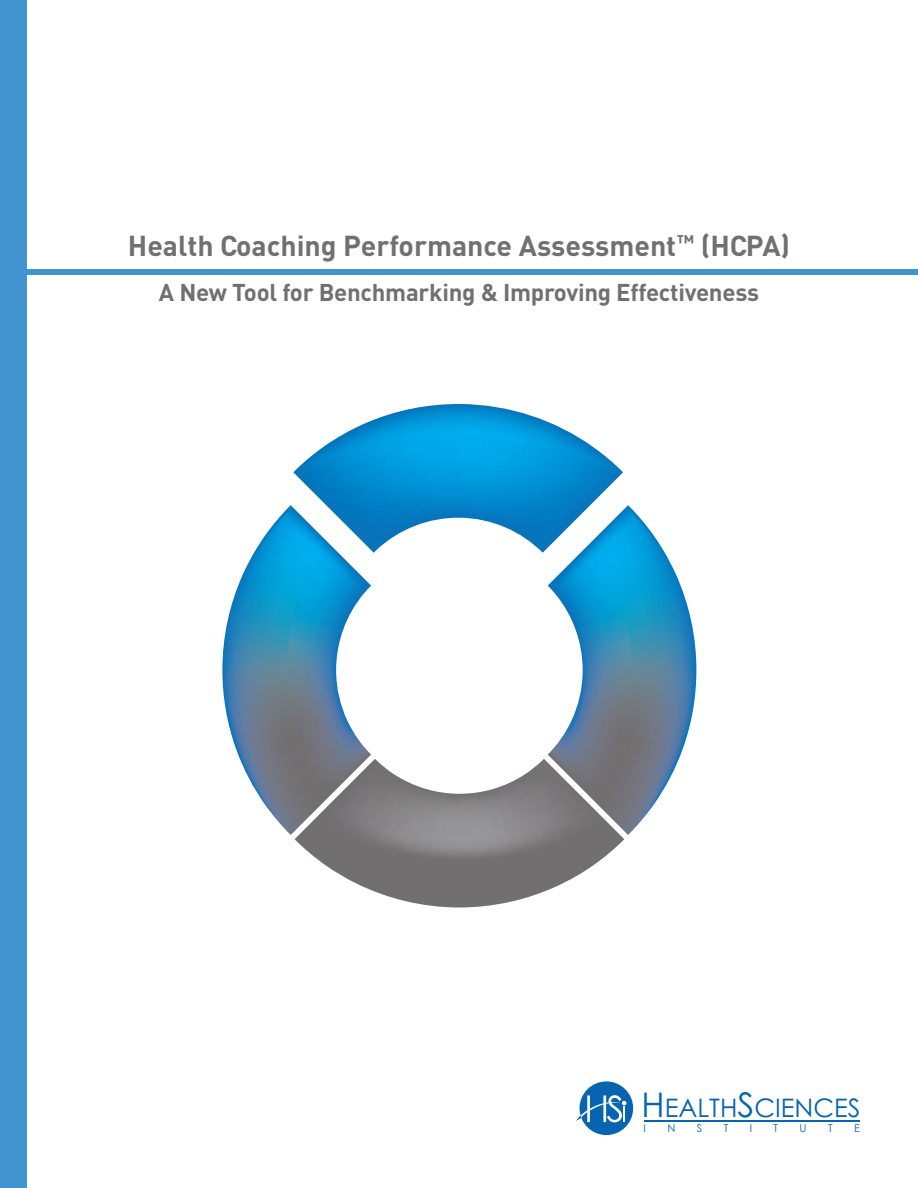
<style>
.page{position:relative;width:918px;height:1188px;background:#fff}
.page>*{position:absolute;margin:0;border:0;box-sizing:border-box;transform-origin:0 0}
.t1{font:34.05px "Century Gothic";color:#0764b0}
.t2{font:700 28.5px "DIN";color:#726f71}
.t3{font:25.5px "Century Gothic";color:#0764b0}
.t4{font:700 24px "DIN";letter-spacing:-.01em;color:#726f71}
.t5{font:10.8px "Century Gothic";color:#0764b0}
</style>
<div class="page">
<div style="left:0;top:0;width:27px;height:1188px;background:#4194d0"></div>
<svg style="left:293px;top:404px;width:330px;height:149px"></svg>
<svg style="left:548px;top:505px;width:148px;height:330px"></svg>
<svg style="left:295px;top:759px;width:329px;height:149px"></svg>
<svg style="left:222px;top:505px;width:149px;height:330px"></svg>
<hr style="left:644px;top:1120px;width:215px;height:2px;background:#0764b0">
<div style="left:580px;top:1081px;width:53px;height:54px;background:#0764b0;border-radius:50%"></div>
<svg style="left:576px;top:1095px;width:50px;height:27px"></svg>
<div style="left:11px;top:269px;width:907px;height:6px;background:#4194d0"></div>
<p class="t2" style="left:128px;top:229px;width:664px">Health Coaching Performance Assessment<sup>™</sup> (HCPA)</p>
<p class="t4" style="left:159px;top:278px;width:602px">A New Tool for Benchmarking &amp; Improving Effectiveness</p>
<h1 class="t1" style="left:642px;top:1086px;width:25px">H</h1>
<h1 class="t1" style="left:737px;top:1086px;width:18px">S</h1>
<p class="t3" style="left:665px;top:1094px;width:197px">EALTH CIENCES</p>
<p class="t5" style="left:644px;top:1122px;width:4px">I</p>
<p class="t5" style="left:667px;top:1122px;width:9px">N</p>
<p class="t5" style="left:697px;top:1122px;width:7px">S</p>
<p class="t5" style="left:724px;top:1122px;width:6px">T</p>
<p class="t5" style="left:750px;top:1122px;width:4px">I</p>
<p class="t5" style="left:774px;top:1122px;width:6px">T</p>
<p class="t5" style="left:800px;top:1122px;width:9px">U</p>
<p class="t5" style="left:828px;top:1122px;width:6px">T</p>
<p class="t5" style="left:854px;top:1122px;width:7px">E</p>
</div>
